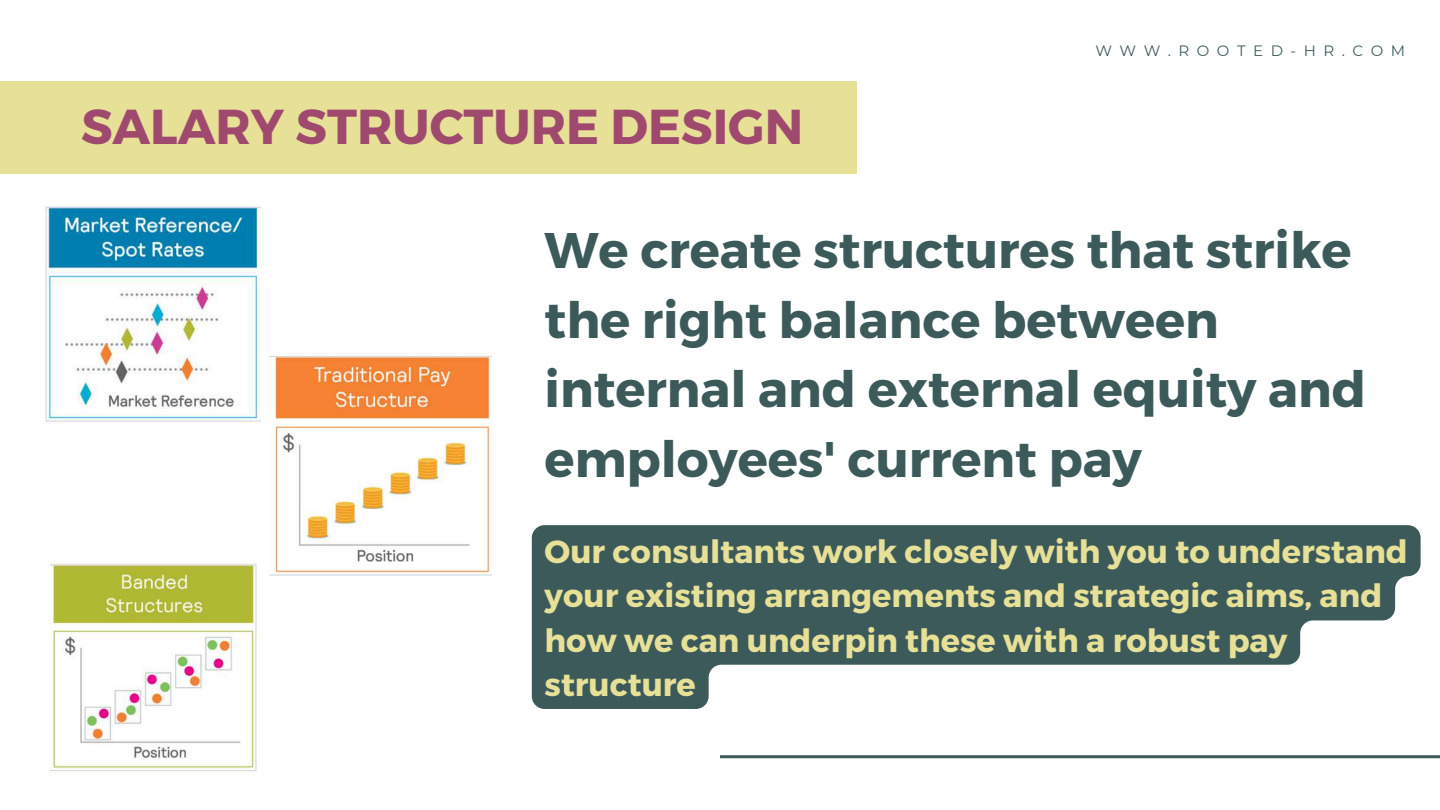
<style>
.page{position:relative;width:1440px;height:810px;background:#fff}
.page>*{position:absolute;margin:0;border:0;box-sizing:border-box;transform-origin:0 0}
.t1{font:700 50px/69.8px "Montserrat";color:#3d5a5b}
.t2{font:700 49px "Montserrat";color:#9f496e}
.t3{font:700 32px/44.2px "Montserrat";color:#e7e097}
.t4{font:15px "Montserrat";letter-spacing:.5em;color:#415d5e}
</style>
<div class="page">
<div style="left:0;top:81px;width:857px;height:92px;background:#e7e097"></div>
<hr style="left:720px;top:755px;width:720px;height:3px;background:#3d5a5b">
<img style="left:45px;top:205px;width:216px;height:219px">
<img style="left:270px;top:353px;width:222px;height:223px">
<img style="left:51px;top:563px;width:206px;height:208px">
<svg style="left:532px;top:525px;width:889px;height:184px;fill:#3d5a5b"></svg>
<h2 class="t2" style="left:81px;top:94px;width:724px">SALARY STRUCTURE DESIGN</h2>
<p class="t4" style="left:1095px;top:42px;width:311px">WWW.ROOTED-HR.COM</p>
<h1 class="t1" style="left:545px;top:213px;width:823px">We create structures that strike the right balance between internal and external equity and employees' current pay</h1>
<p class="t3" style="left:545px;top:528px;width:865px">Our consultants work closely with you to understand your existing arrangements and strategic aims, and how we can underpin these with a robust pay structure</p>
</div>
